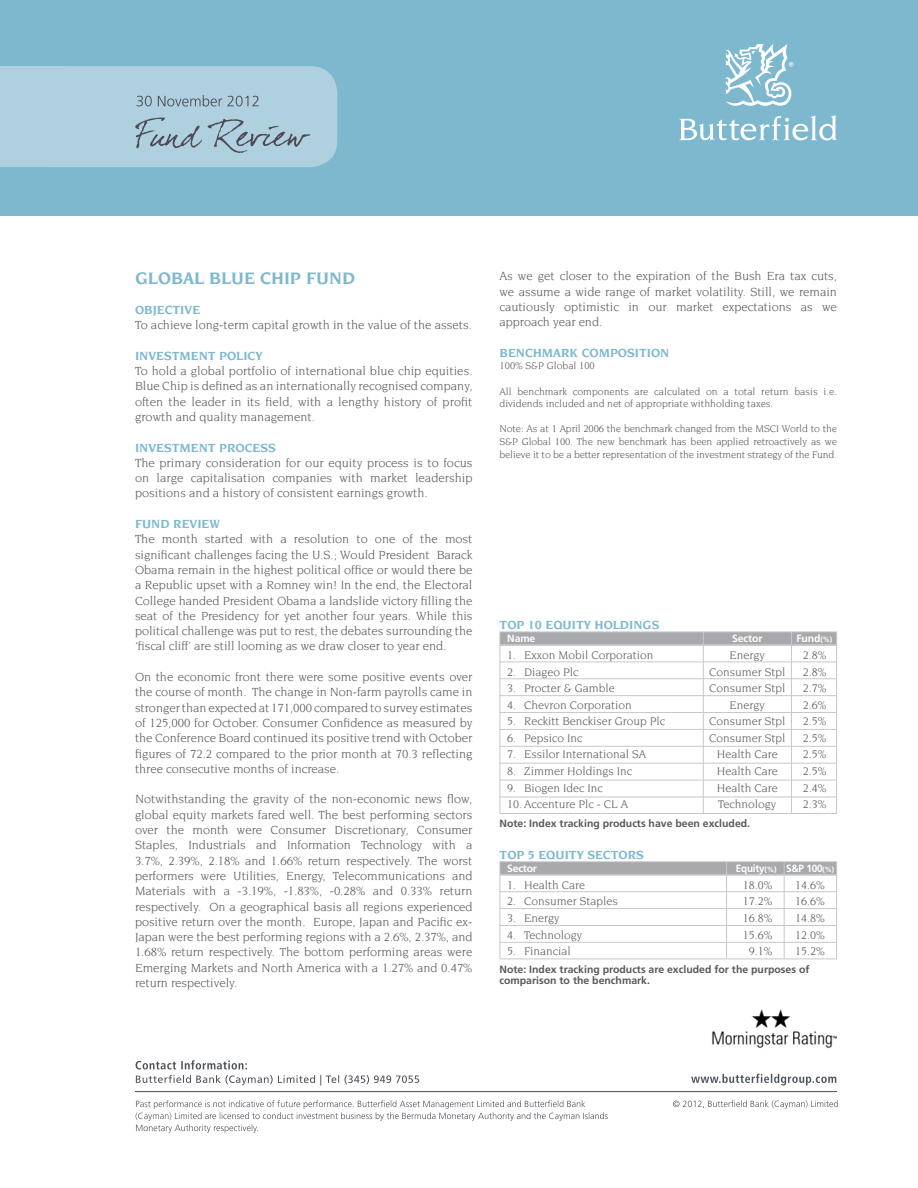
<style>
.page{position:relative;width:918px;height:1188px;background:#fff}
.page>*{position:absolute;margin:0;border:0;box-sizing:border-box;transform-origin:0 0}
.t1{font:700 18px "Novarese";color:#7eb8cf}
.t2{font:12.75px/15.3px "Novarese";letter-spacing:-.005em;color:#58595b;text-align:justify}
.t3{font:700 12.75px "Novarese";color:#7eb8cf}
.t4{font:12px "Novarese";color:#58595b}
.t5{font:10.5px/12.6px "Novarese";color:#58595b}
.t6{font:700 10.5px/10.5px "Frutiger LT";color:#58595b}
.t7{font:700 10.5px "Frutiger LT";letter-spacing:-.02em;color:#fff}
.t8{font:700 10.5px "Frutiger LT";letter-spacing:-.02em;color:#fff;scale:.95 1}
.s1{font-size:7.5px}
</style>
<div class="page">
<div style="left:0;top:0;width:918px;height:216px;background:#7eb8cf"></div>
<svg style="left:679px;top:43px;width:158px;height:97px"></svg>
<hr style="left:135px;top:1091px;width:702px;height:1px;background:#4e4954">
<svg style="left:136px;top:1060px;width:283px;height:26px"></svg>
<svg style="left:691px;top:1074px;width:145px;height:12px"></svg>
<div style="left:0;top:66px;width:67px;height:101px;background:#aed0df"></div>
<div style="left:20px;top:66px;width:317px;height:101px;background:#aed0df;border-radius:27px"></div>
<svg style="left:136px;top:1100px;width:472px;height:33px"></svg>
<svg style="left:673px;top:1100px;width:165px;height:9px"></svg>
<svg style="left:135px;top:118px;width:175px;height:35px"></svg>
<svg style="left:137px;top:95px;width:122px;height:11px"></svg>
<img style="left:712px;top:1009px;width:125px;height:39px">
<div style="left:500px;top:632px;width:337px;height:13px;background:#a7a9ac"></div>
<div style="left:500px;top:632px;width:337px;height:13px;border:1px solid #c6c8ca"></div>
<div style="left:500px;top:645px;width:337px;height:169px;border:1px solid #c6c8ca"></div>
<hr style="left:703px;top:632px;width:1px;height:181px;background:#c6c8ca">
<hr style="left:791px;top:632px;width:1px;height:181px;background:#c6c8ca">
<hr style="left:500px;top:662px;width:337px;height:1px;background:#c6c8ca">
<hr style="left:500px;top:678px;width:337px;height:1px;background:#c6c8ca">
<hr style="left:500px;top:695px;width:337px;height:1px;background:#c6c8ca">
<hr style="left:500px;top:712px;width:337px;height:1px;background:#c6c8ca">
<hr style="left:500px;top:729px;width:337px;height:1px;background:#c6c8ca">
<hr style="left:500px;top:746px;width:337px;height:1px;background:#c6c8ca">
<hr style="left:500px;top:763px;width:337px;height:1px;background:#c6c8ca">
<hr style="left:500px;top:780px;width:337px;height:1px;background:#c6c8ca">
<hr style="left:500px;top:797px;width:337px;height:1px;background:#c6c8ca">
<div style="left:500px;top:875px;width:337px;height:84px;border:1px solid #c6c8ca"></div>
<div style="left:500px;top:862px;width:337px;height:12px;background:#a7a9ac"></div>
<div style="left:500px;top:861px;width:337px;height:14px;border:1px solid #c6c8ca"></div>
<hr style="left:726px;top:862px;width:1px;height:97px;background:#c6c8ca">
<hr style="left:500px;top:891px;width:337px;height:1px;background:#c6c8ca">
<hr style="left:500px;top:908px;width:337px;height:1px;background:#c6c8ca">
<hr style="left:500px;top:925px;width:337px;height:1px;background:#c6c8ca">
<hr style="left:500px;top:942px;width:337px;height:1px;background:#c6c8ca">
<hr style="left:784px;top:862px;width:1px;height:97px;background:#c6c8ca">
<h1 class="t1" style="left:135px;top:268px;width:221px">GLOBAL BLUE CHIP FUND</h1>
<p class="t3" style="left:135px;top:302px;width:66px">OBJECTIVE</p>
<p class="t2" style="left:135px;top:317px;width:338px">To achieve long-term capital growth in the value of the assets.</p>
<p class="t3" style="left:135px;top:348px;width:129px">INVESTMENT POLICY</p>
<p class="t2" style="left:135px;top:363px;width:339px">To hold a global portfolio of international blue chip equities.<br>Blue Chip is defined as an internationally recognised company, often the leader in its field, with a lengthy history of profit growth and quality management.</p>
<p class="t3" style="left:135px;top:440px;width:110px">INVESTMENT PROCE</p>
<p class="t3" style="left:260px;top:440px;width:17px">SS</p>
<p class="t2" style="left:135px;top:455px;width:339px">The primary consideration for our equity process is to focus on large capitalisation companies with market leadership positions and a history of consistent earnings growth.</p>
<p class="t3" style="left:135px;top:517px;width:17px">FUND</p>
<p class="t3" style="left:173px;top:517px;width:48px">REVIEW</p>
<p class="t2" style="left:135px;top:531px;width:339px">The month started with a resolution to one of the most significant challenges facing the U.S.; Would President Barack Obama remain in the highest political office or would there be a Republic upset with a Romney win! In the end, the Electoral College handed President Obama a landslide victory filling the seat of the Presidency for yet another four years. While this political challenge was put to rest, the debates surrounding the ‘fiscal cliff’ are still looming as we draw closer to year end.</p>
<p class="t2" style="left:135px;top:669px;width:339px">On the economic front there were some positive events over the course of month. The change in Non-farm payrolls came in stronger than expected at 171,000 compared to survey estimates of 125,000 for October. Consumer Confidence as measured by the Conference Board continued its positive trend with October figures of 72.2 compared to the prior month at 70.3 reflecting three consecutive months of increase.</p>
<p class="t2" style="left:135px;top:791px;width:339px">Notwithstanding the gravity of the non-economic news flow, global equity markets fared well. The best performing sectors over the month were Consumer Discretionary, Consumer Staples, Industrials and Information Technology with a 3.7%, 2.39%, 2.18% and 1.66% return respectively. The worst performers were Utilities, Energy, Telecommunications and Materials with a -3.19%, -1.83%, -0.28% and 0.33% return respectively. On a geographical basis all regions experienced positive return over the month. Europe, Japan and Pacific ex-Japan were the best performing regions with a 2.6%, 2.37%, and 1.68% return respectively. The bottom performing areas were Emerging Markets and North America with a 1.27% and 0.47% return respectively.</p>
<p class="t2" style="left:500px;top:268px;width:339px">As we get closer to the expiration of the Bush Era tax cuts, we assume a wide range of market volatility. Still, we remain cautiously optimistic in our market expectations as we approach year end.</p>
<p class="t3" style="left:500px;top:345px;width:171px">BENCHMARK COMPOSITION</p>
<p class="t5" style="left:500px;top:360px;width:97px">100% S&amp;P Global 100</p>
<p class="t5" style="left:500px;top:385px;width:339px">All benchmark components are calculated on a total return basis i.e. dividends included and net of appropriate withholding taxes.</p>
<p class="t5" style="left:500px;top:423px;width:339px;text-align:justify">Note: As at 1 April 2006 the benchmark changed from the MSCI World to the S&amp;P Global 100. The new benchmark has been applied retroactively as we believe it to be a better representation of the investment strategy of the Fund.</p>
<p class="t3" style="left:500px;top:617px;width:10px">TOP</p>
<p class="t3" style="left:528px;top:617px;width:76px">10 EQUITY HOLDING</p>
<p class="t3" style="left:652px;top:617px;width:9px">S</p>
<p class="t4" style="left:507px;top:649px;width:148px">1. Exxon Mobil Corporation</p>
<p class="t4" style="left:730px;top:649px;width:37px">Energy</p>
<p class="t4" style="left:803px;top:649px;width:25px">2.8%</p>
<p class="t4" style="left:507px;top:665px;width:73px">2. Diageo Plc</p>
<p class="t4" style="left:709px;top:665px;width:78px">Consumer Stpl</p>
<p class="t4" style="left:803px;top:665px;width:25px">2.8%</p>
<p class="t4" style="left:507px;top:682px;width:109px">3. Procter &amp; Gamble</p>
<p class="t4" style="left:709px;top:682px;width:78px">Consumer Stpl</p>
<p class="t4" style="left:803px;top:682px;width:25px">2.7%</p>
<p class="t4" style="left:507px;top:698px;width:126px">4. Chevron Corporation</p>
<p class="t4" style="left:730px;top:698px;width:37px">Energy</p>
<p class="t4" style="left:803px;top:698px;width:25px">2.6%</p>
<p class="t4" style="left:507px;top:715px;width:159px">5. Reckitt Benckiser Group Plc</p>
<p class="t4" style="left:709px;top:715px;width:78px">Consumer Stpl</p>
<p class="t4" style="left:803px;top:715px;width:25px">2.5%</p>
<p class="t4" style="left:507px;top:732px;width:77px">6. Pepsico Inc</p>
<p class="t4" style="left:709px;top:732px;width:78px">Consumer Stpl</p>
<p class="t4" style="left:803px;top:732px;width:25px">2.5%</p>
<p class="t4" style="left:507px;top:748px;width:140px">7. Essilor International SA</p>
<p class="t4" style="left:717px;top:748px;width:63px">Health Care</p>
<p class="t4" style="left:803px;top:748px;width:25px">2.5%</p>
<p class="t4" style="left:507px;top:765px;width:126px">8. Zimmer Holdings Inc</p>
<p class="t4" style="left:717px;top:765px;width:63px">Health Care</p>
<p class="t4" style="left:803px;top:765px;width:25px">2.5%</p>
<p class="t4" style="left:507px;top:781px;width:97px">9. Biogen Idec Inc</p>
<p class="t4" style="left:717px;top:781px;width:63px">Health Care</p>
<p class="t4" style="left:803px;top:781px;width:25px">2.4%</p>
<p class="t4" style="left:507px;top:798px;width:122px">10. Accenture Plc - CL A</p>
<p class="t4" style="left:718px;top:798px;width:60px">Technology</p>
<p class="t4" style="left:803px;top:798px;width:25px">2.3%</p>
<p class="t7" style="left:507px;top:632px;width:30px">Name</p>
<p class="t7" style="left:732px;top:632px;width:32px">Sector</p>
<p class="t7" style="left:796px;top:632px;width:37px">Fund<span class="s1">(%)</span></p>
<p class="t6" style="left:500px;top:818px;width:252px">Note: Index tracking products have been excluded.</p>
<p class="t3" style="left:500px;top:847px;width:10px">TOP</p>
<p class="t3" style="left:528px;top:847px;width:118px">5 EQUITY SECTORS</p>
<p class="t7" style="left:507px;top:862px;width:31px">Sector</p>
<p class="t8" style="left:736px;top:862px;width:105px">Equity<span class="s1">(%)</span> S&amp;P 100<span class="s1">(%)</span></p>
<p class="t4" style="left:507px;top:878px;width:79px">1. Health Care</p>
<p class="t4" style="left:743px;top:878px;width:31px">18.0%</p>
<p class="t4" style="left:795px;top:878px;width:31px">14.6%</p>
<p class="t4" style="left:507px;top:895px;width:112px">2. Consumer Staples</p>
<p class="t4" style="left:743px;top:895px;width:31px">17.2%</p>
<p class="t4" style="left:795px;top:895px;width:31px">16.6%</p>
<p class="t4" style="left:507px;top:912px;width:54px">3. Energy</p>
<p class="t4" style="left:743px;top:912px;width:31px">16.8%</p>
<p class="t4" style="left:795px;top:912px;width:31px">14.8%</p>
<p class="t4" style="left:507px;top:928px;width:76px">4. Technology</p>
<p class="t4" style="left:743px;top:928px;width:31px">15.6%</p>
<p class="t4" style="left:795px;top:928px;width:31px">12.0%</p>
<p class="t4" style="left:507px;top:945px;width:65px">5. Financial</p>
<p class="t4" style="left:749px;top:945px;width:25px">9.1%</p>
<p class="t4" style="left:795px;top:945px;width:31px">15.2%</p>
<p class="t6" style="left:500px;top:964px;width:312px">Note: Index tracking products are excluded for the purposes of comparison to the benchmark.</p>
</div>
